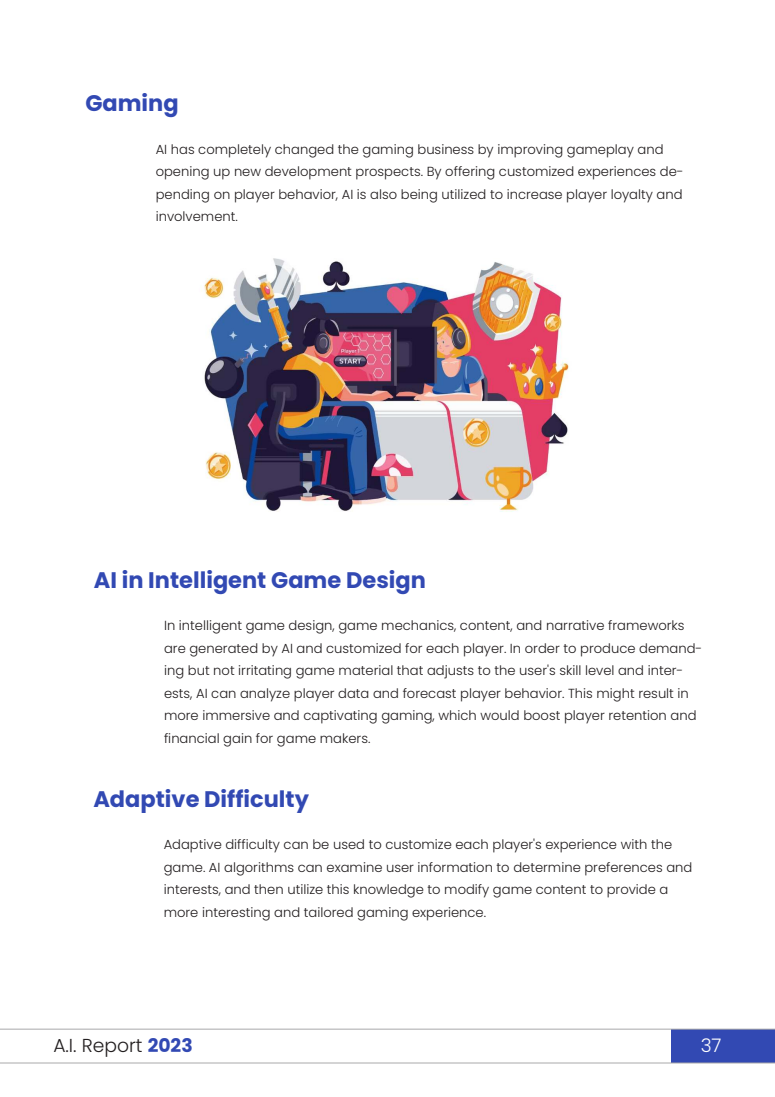
<style>
.page{position:relative;width:775px;height:1097px;background:#fff}
.page>*{position:absolute;margin:0;border:0;box-sizing:border-box;transform-origin:0 0}
.t1{font:700 22.5px "Poppins";color:#3249b3}
.t2{font:300 18.75px "Poppins";color:#231f20}
.t3{font:300 18.75px "Poppins";color:#fff}
.t4{font:300 13.12px/22.5px "Poppins";color:#231f20}
.s1{font-weight:700;color:#3249b3}
</style>
<div class="page">
<div style="left:672px;top:1028px;width:103px;height:34px;background:#3249b3"></div>
<hr style="left:0;top:1062px;width:775px;height:1px;background:#a9a9aa">
<hr style="left:0;top:1028px;width:775px;height:1px;background:#a9a9aa">
<img style="left:201px;top:258px;width:368px;height:254px">
<h1 class="t1" style="left:85px;top:90px;width:95px">Gaming</h1>
<p class="t4" style="left:156px;top:138px;width:530px">AI has completely changed the gaming business by improving gameplay and opening up new development prospects. By offering customized experiences de&shy;pending on player behavior, AI is also being utilized to increase player loyalty and involvement.</p>
<h1 class="t1" style="left:94px;top:567px;width:334px">AI in Intelligent Game Design</h1>
<p class="t4" style="left:164px;top:614px;width:540px">In intelligent game design, game mechanics, content, and narrative frameworks are generated by AI and customized for each player. In order to produce demand&shy;ing but not irritating game material that adjusts to the user's skill level and inter&shy;ests, AI can analyze player data and forecast player behavior. This might result in more immersive and captivating gaming, which would boost player retention and financial gain for game makers.</p>
<h1 class="t1" style="left:93px;top:786px;width:217px">Adaptive Difficulty</h1>
<p class="t4" style="left:164px;top:833px;width:530px">Adaptive difficulty can be used to customize each player's experience with the game. AI algorithms can examine user information to determine preferences and interests, and then utilize this knowledge to modify game content to provide a more interesting and tailored gaming experience.</p>
<h2 class="t2" style="left:53px;top:1034px;width:141px">A.I. Report <span class="s1">2023</span></h2>
<h2 class="t3" style="left:701px;top:1034px;width:22px">37</h2>
</div>
